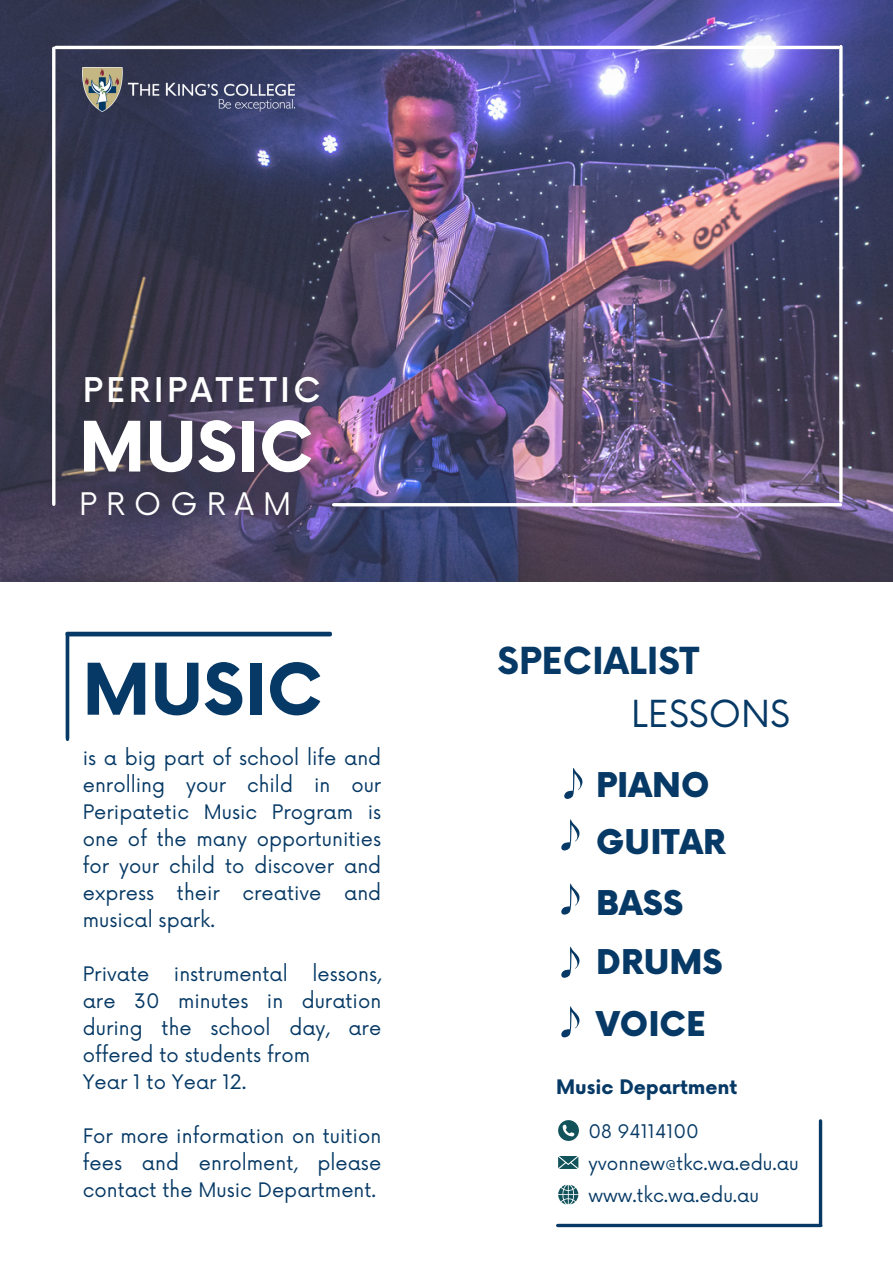
<style>
.page{position:relative;width:893px;height:1264px;background:#fff}
.page>*{position:absolute;margin:0;border:0;box-sizing:border-box;transform-origin:0 0}
.t1{font:700 69.3px "Now";color:#063965}
.t2{font:700 67.65px "Now";color:#fff}
.t3{font:700 36.3px "Now";color:#063965}
.t4{font:36.3px "Now";color:#063965}
.t5{font:900 33.3px "Now";color:#063965}
.t6{font:500 33.15px "Now";letter-spacing:.1em;color:#fff}
.t7{font:30.3px "Now";letter-spacing:.3em;color:#fff}
.t8{font:19.5px/27px "Now";color:#063965;text-align:justify}
.t9{font:700 19.5px "Now";color:#063965}
.t10{font:18.3px "Now";color:#063965}
</style>
<div class="page">
<svg style="left:67px;top:631px;width:263px;height:2px"></svg>
<hr style="left:66px;top:635px;width:3px;height:103px;background:#063965">
<img style="left:0;top:0;width:892px;height:582px">
<hr style="left:52px;top:48px;width:3px;height:456px;background:#fff">
<hr style="left:56px;top:46px;width:782px;height:3px;background:#fff">
<hr style="left:333px;top:503px;width:507px;height:3px;background:#fff">
<hr style="left:839px;top:47px;width:3px;height:454px;background:#fff">
<img style="left:82px;top:67px;width:212px;height:44px">
<svg style="left:558px;top:1120px;width:20px;height:20px"></svg>
<svg style="left:558px;top:1156px;width:20px;height:12px"></svg>
<svg style="left:558px;top:1184px;width:20px;height:20px"></svg>
<hr style="left:67px;top:633px;width:263px;height:3px;background:#063965">
<hr style="left:66px;top:636px;width:3px;height:103px;background:#063965">
<svg style="left:564px;top:768px;width:19px;height:31px"></svg>
<svg style="left:561px;top:819px;width:19px;height:32px"></svg>
<svg style="left:561px;top:946px;width:19px;height:32px"></svg>
<svg style="left:561px;top:883px;width:19px;height:32px"></svg>
<svg style="left:561px;top:1006px;width:19px;height:32px"></svg>
<svg style="left:557px;top:1223px;width:263px;height:4px"></svg>
<svg style="left:818px;top:1120px;width:4px;height:103px"></svg>
<p class="t6" style="left:83px;top:372px;width:239px">PERIPATETIC</p>
<p class="t2" style="left:79px;top:410px;width:236px">MUSIC</p>
<p class="t7" style="left:79px;top:487px;width:214px">PROGRAM</p>
<p class="t1" style="left:82px;top:652px;width:241px">MUSIC</p>
<p class="t8" style="left:83px;top:745px;width:300px">is a big part of school life and enrolling your child in our Peripatetic Music Program is one of the many opportunities for your child to discover and express their creative and musical spark.</p>
<p class="t8" style="left:83px;top:961px;width:68px">Private</p>
<p class="t8" style="left:174px;top:961px;width:115px">instrumental</p>
<p class="t8" style="left:83px;top:961px;width:300px;text-indent:229px">lessons, are 30 minutes in duration during the school day, are offered to students from</p>
<p class="t8" style="left:83px;top:1069px;width:165px">Year 1 to Year 12.</p>
<p class="t8" style="left:83px;top:1123px;width:300px">For more information on tuition fees and enrolment, please contact the Music Department.</p>
<p class="t3" style="left:497px;top:641px;width:203px">SPECIALIST</p>
<p class="t4" style="left:631px;top:693px;width:160px">LESSONS</p>
<p class="t5" style="left:596px;top:767px;width:115px">PIANO</p>
<p class="t5" style="left:596px;top:824px;width:131px">GUITAR</p>
<p class="t5" style="left:596px;top:885px;width:88px">BASS</p>
<p class="t5" style="left:596px;top:944px;width:128px">DRUMS</p>
<p class="t5" style="left:596px;top:1005px;width:111px">VOICE</p>
<p class="t9" style="left:556px;top:1076px;width:183px">Music Department</p>
<p class="t10" style="left:588px;top:1120px;width:112px">08 94114100</p>
<p class="t10" style="left:588px;top:1152px;width:212px">yvonnew@tkc.wa.edu.au</p>
<p class="t10" style="left:588px;top:1184px;width:172px">www.tkc.wa.edu.au</p>
</div>
